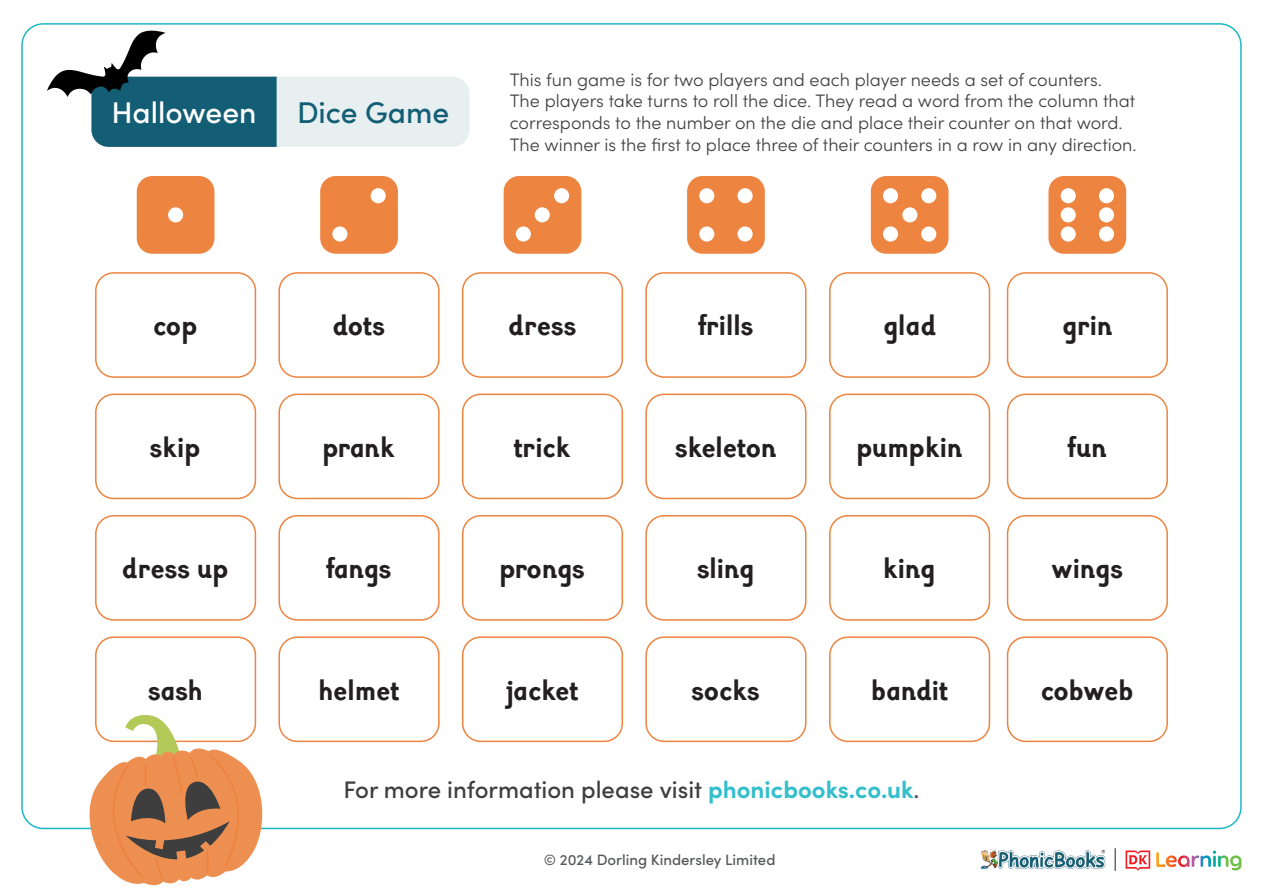
<style>
.page{position:relative;width:1263px;height:893px;background:#fff}
.page>*{position:absolute;margin:0;border:0;box-sizing:border-box;transform-origin:0 0}
.t1{font:500 30px "Sylexiad Sans";color:#231f20}
.t2{font:500 30px "Sofia Pro";color:#fff}
.t3{font:500 30px "Sofia Pro";color:#135e75}
.t4{font:500 24px "Sofia Pro";color:#3e3e3f}
.t5{font:300 18px/21.6px "Sofia Pro";color:#3e3e3f}
.t6{font:500 15px "Sofia Pro";color:#57585a}
.s1{font-weight:700;color:#35becb}
.s2{color:#545557}
</style>
<div class="page">
<svg style="left:1114px;top:848px;width:128px;height:23px"></svg>
<img style="left:980px;top:848px;width:126px;height:22px">
<div style="left:95px;top:272px;width:161px;height:106px;border:2px solid #ed8440;border-radius:18px"></div>
<div style="left:278px;top:272px;width:162px;height:106px;border:2px solid #ed8440;border-radius:18px"></div>
<div style="left:462px;top:272px;width:161px;height:106px;border:2px solid #ed8440;border-radius:18px"></div>
<div style="left:645px;top:272px;width:161px;height:106px;border:2px solid #ed8440;border-radius:18px"></div>
<div style="left:829px;top:272px;width:161px;height:106px;border:2px solid #ed8440;border-radius:18px"></div>
<div style="left:1007px;top:272px;width:161px;height:106px;border:2px solid #ed8440;border-radius:18px"></div>
<div style="left:95px;top:394px;width:161px;height:105px;border:2px solid #ed8440;border-radius:18px"></div>
<div style="left:278px;top:394px;width:162px;height:105px;border:2px solid #ed8440;border-radius:18px"></div>
<div style="left:462px;top:394px;width:161px;height:105px;border:2px solid #ed8440;border-radius:18px"></div>
<div style="left:645px;top:394px;width:161px;height:105px;border:2px solid #ed8440;border-radius:18px"></div>
<div style="left:829px;top:394px;width:161px;height:105px;border:2px solid #ed8440;border-radius:18px"></div>
<div style="left:1007px;top:394px;width:161px;height:105px;border:2px solid #ed8440;border-radius:18px"></div>
<div style="left:95px;top:515px;width:161px;height:106px;border:2px solid #ed8440;border-radius:18px"></div>
<div style="left:278px;top:515px;width:162px;height:106px;border:2px solid #ed8440;border-radius:18px"></div>
<div style="left:462px;top:515px;width:161px;height:106px;border:2px solid #ed8440;border-radius:18px"></div>
<div style="left:645px;top:515px;width:161px;height:106px;border:2px solid #ed8440;border-radius:18px"></div>
<div style="left:829px;top:515px;width:161px;height:106px;border:2px solid #ed8440;border-radius:18px"></div>
<div style="left:1007px;top:515px;width:161px;height:106px;border:2px solid #ed8440;border-radius:18px"></div>
<div style="left:95px;top:636px;width:161px;height:106px;border:2px solid #ed8440;border-radius:18px"></div>
<div style="left:278px;top:636px;width:162px;height:106px;border:2px solid #ed8440;border-radius:18px"></div>
<div style="left:462px;top:636px;width:161px;height:106px;border:2px solid #ed8440;border-radius:18px"></div>
<div style="left:645px;top:636px;width:161px;height:106px;border:2px solid #ed8440;border-radius:18px"></div>
<div style="left:829px;top:636px;width:161px;height:106px;border:2px solid #ed8440;border-radius:18px"></div>
<div style="left:1007px;top:636px;width:161px;height:106px;border:2px solid #ed8440;border-radius:18px"></div>
<div style="left:136px;top:175px;width:79px;height:79px;background:#ed8440;border-radius:16px"></div>
<div style="left:135px;top:175px;width:81px;height:80px;border:1px solid #fff;border-radius:16px"></div>
<div style="left:168px;top:207px;width:15px;height:15px;background:#fff;border-radius:50%"></div>
<div style="left:319px;top:175px;width:80px;height:79px;background:#ed8440;border-radius:16px"></div>
<div style="left:319px;top:175px;width:80px;height:80px;border:1px solid #fff;border-radius:16px"></div>
<div style="left:332px;top:226px;width:15px;height:16px;background:#fff;border-radius:50%"></div>
<div style="left:371px;top:188px;width:15px;height:15px;background:#fff;border-radius:50%"></div>
<div style="left:503px;top:175px;width:79px;height:79px;background:#ed8440;border-radius:16px"></div>
<div style="left:502px;top:175px;width:81px;height:80px;border:1px solid #fff;border-radius:16px"></div>
<div style="left:535px;top:207px;width:15px;height:15px;background:#fff;border-radius:50%"></div>
<div style="left:516px;top:226px;width:15px;height:16px;background:#fff;border-radius:50%"></div>
<div style="left:554px;top:188px;width:15px;height:15px;background:#fff;border-radius:50%"></div>
<div style="left:686px;top:175px;width:79px;height:79px;background:#ed8440;border-radius:16px"></div>
<div style="left:686px;top:175px;width:80px;height:80px;border:1px solid #fff;border-radius:16px"></div>
<div style="left:699px;top:226px;width:15px;height:16px;background:#fff;border-radius:50%"></div>
<div style="left:737px;top:188px;width:16px;height:15px;background:#fff;border-radius:50%"></div>
<div style="left:699px;top:188px;width:15px;height:15px;background:#fff;border-radius:50%"></div>
<svg style="left:737px;top:226px;width:16px;height:16px"></svg>
<div style="left:1048px;top:175px;width:79px;height:79px;background:#ed8440;border-radius:16px"></div>
<div style="left:1047px;top:175px;width:80px;height:80px;border:1px solid #fff;border-radius:16px"></div>
<div style="left:1061px;top:207px;width:15px;height:15px;background:#fff;border-radius:50%"></div>
<div style="left:1099px;top:207px;width:15px;height:15px;background:#fff;border-radius:50%"></div>
<div style="left:1061px;top:226px;width:15px;height:16px;background:#fff;border-radius:50%"></div>
<div style="left:1099px;top:188px;width:15px;height:15px;background:#fff;border-radius:50%"></div>
<div style="left:1061px;top:188px;width:15px;height:15px;background:#fff;border-radius:50%"></div>
<div style="left:1099px;top:226px;width:15px;height:16px;background:#fff;border-radius:50%"></div>
<div style="left:870px;top:175px;width:79px;height:79px;background:#ed8440;border-radius:16px"></div>
<div style="left:869px;top:175px;width:81px;height:80px;border:1px solid #fff;border-radius:16px"></div>
<div style="left:902px;top:207px;width:15px;height:15px;background:#fff;border-radius:50%"></div>
<div style="left:883px;top:226px;width:15px;height:16px;background:#fff;border-radius:50%"></div>
<div style="left:921px;top:188px;width:15px;height:15px;background:#fff;border-radius:50%"></div>
<div style="left:883px;top:188px;width:15px;height:15px;background:#fff;border-radius:50%"></div>
<div style="left:921px;top:226px;width:15px;height:16px;background:#fff;border-radius:50%"></div>
<svg style="left:80px;top:712px;width:187px;height:174px"></svg>
<svg style="left:47px;top:30px;width:422px;height:117px"></svg>
<h1 class="t2" style="left:112px;top:90px;width:146px">Halloween</h1>
<h1 class="t3" style="left:297px;top:90px;width:154px">Dice Game</h1>
<p class="t5" style="left:510px;top:68px;width:628px">This fun game is for two players and each player needs a set of counters.<br>The players take turns to roll the dice. They read a word from the column that corresponds to the number on the die and place their counter on that word.<br>The winner is the first to place three of their counters in a row in any direction.</p>
<p class="t1" style="left:153px;top:311px;width:46px">cop</p>
<p class="t1" style="left:333px;top:311px;width:54px">dots</p>
<p class="t1" style="left:508px;top:311px;width:69px">dress</p>
<p class="t1" style="left:698px;top:311px;width:57px">frills</p>
<p class="t1" style="left:883px;top:311px;width:54px">glad</p>
<p class="t1" style="left:1062px;top:311px;width:51px">grin</p>
<p class="t1" style="left:150px;top:433px;width:52px">skip</p>
<p class="t1" style="left:323px;top:433px;width:74px">prank</p>
<p class="t1" style="left:514px;top:433px;width:58px">trick</p>
<p class="t1" style="left:675px;top:433px;width:102px">skeleton</p>
<p class="t1" style="left:857px;top:433px;width:107px">pumpkin</p>
<p class="t1" style="left:1068px;top:433px;width:40px">fun</p>
<p class="t1" style="left:122px;top:554px;width:108px">dress up</p>
<p class="t1" style="left:326px;top:554px;width:67px">fangs</p>
<p class="t1" style="left:500px;top:554px;width:87px">prongs</p>
<p class="t1" style="left:697px;top:554px;width:59px">sling</p>
<p class="t1" style="left:883px;top:554px;width:54px">king</p>
<p class="t1" style="left:1051px;top:554px;width:73px">wings</p>
<p class="t1" style="left:148px;top:676px;width:56px">sash</p>
<p class="t1" style="left:318px;top:676px;width:82px">helmet</p>
<p class="t1" style="left:506px;top:676px;width:73px">jacket</p>
<p class="t1" style="left:691px;top:676px;width:70px">socks</p>
<p class="t1" style="left:871px;top:676px;width:78px">bandit</p>
<p class="t1" style="left:1041px;top:676px;width:94px">cobweb</p>
<p class="t4" style="left:343px;top:772px;width:578px">For more information please visit <span class="s1">phonicbooks.co.uk</span><span class="s2">.</span></p>
<p class="t6" style="left:544px;top:849px;width:233px">© 2024 Dorling Kindersley Limited</p>
</div>
